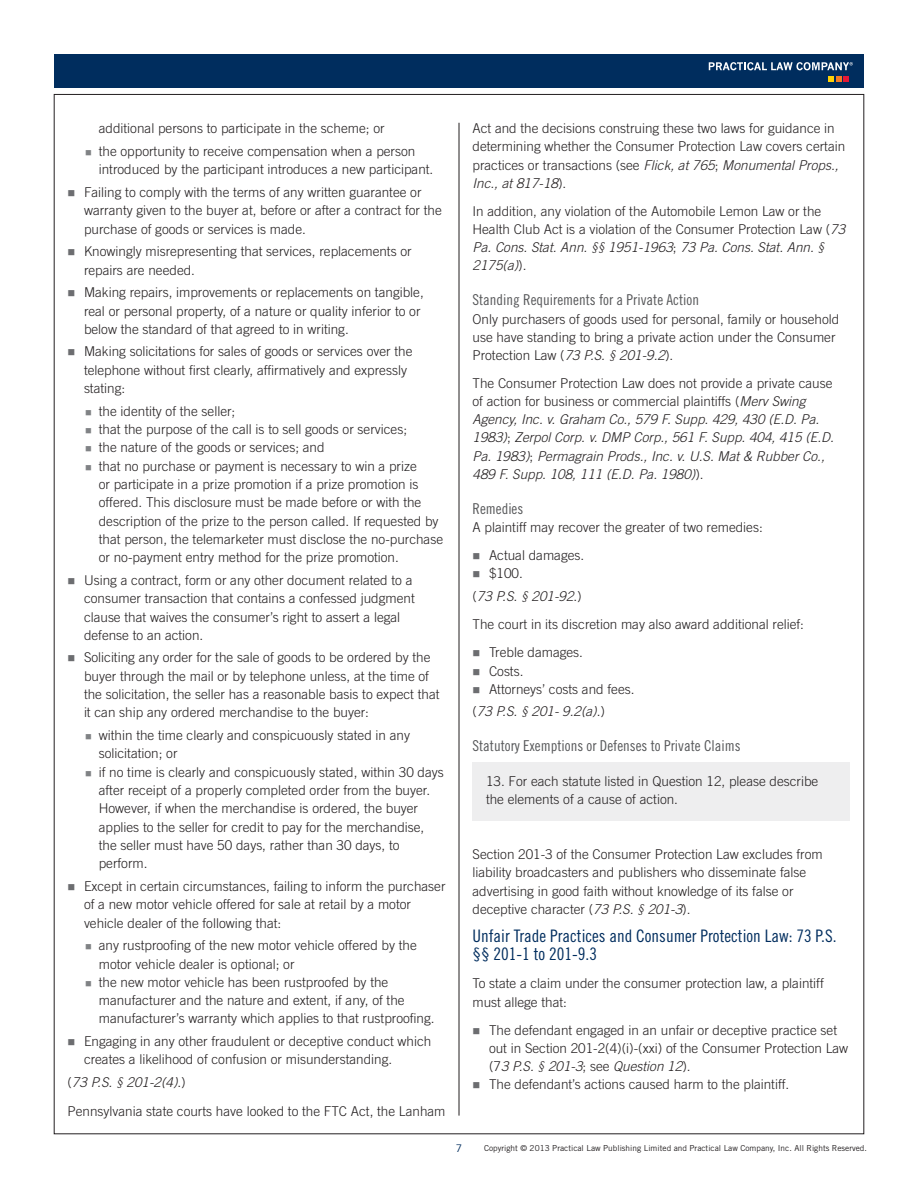
<style>
.page{position:relative;width:918px;height:1188px;background:#fff}
.page>*{position:absolute;margin:0;border:0;box-sizing:border-box;transform-origin:0 0}
.PLC_Text{font:17.25px/18.1px "Trade Gothic Cond Eighteen";color:#002d5e}
.PLC_Subhead_Level_3{font:15px "Trade Gothic Cond Eighteen";color:#57585a}
.PLC_Text-2{font:300 13.5px/18.3px "Trade Gothic";color:#231f20}
.PLC_Text-3{font:italic 300 13.5px/18.1px "Trade Gothic";color:#231f20}
.Bullets_LAST{font:300 13.5px/18px "Trade Gothic";color:#231f20}
.t1{font:10.5px "Trade Gothic";color:#002d5e}
.t2{font:8.25px "Trade Gothic";color:#231f20}
.s1{font-style:normal}
.s2{font-style:italic}
</style>
<div class="page">
<div style="left:54px;top:54px;width:810px;height:34px;background:#002d5e"></div>
<hr style="left:459px;top:123px;width:1px;height:993px;background:#231f20">
<svg style="left:828px;top:76px;width:21px;height:6px"></svg>
<svg style="left:709px;top:62px;width:144px;height:8px"></svg>
<div style="left:473px;top:762px;width:377px;height:58px;background:#eeeeef"></div>
<p class="PLC_Text-2" style="left:99px;top:119px;width:287px">additional persons to participate in the scheme; or</p>
<p class="PLC_Text-2" style="left:99px;top:142px;width:336px">the opportunity to receive compensation when a person introduced by the participant introduces a new participant.</p>
<p class="PLC_Text-2" style="left:84px;top:183px;width:359px">Failing to comply with the terms of any written guarantee or warranty given to the buyer at, before or after a contract for the purchase of goods or services is made.</p>
<p class="PLC_Text-2" style="left:84px;top:242px;width:329px">Knowingly misrepresenting that services, replacements or repairs are needed.</p>
<p class="PLC_Text-2" style="left:84px;top:283px;width:341px">Making repairs, improvements or replacements on tangible, real or personal property, of a nature or quality inferior to or below the standard of that agreed to in writing.</p>
<p class="PLC_Text-2" style="left:84px;top:342px;width:330px">Making solicitations for sales of goods or services over the telephone without first clearly, affirmatively and expressly stating:</p>
<p class="PLC_Text-2" style="left:99px;top:402px;width:138px">the identity of the seller;</p>
<p class="PLC_Text-2" style="left:99px;top:420px;width:310px">that the purpose of the call is to sell goods or services;</p>
<p class="PLC_Text-2" style="left:99px;top:438px;width:227px">the nature of the goods or services; and</p>
<p class="PLC_Text-2" style="left:99px;top:457px;width:346px">that no purchase or payment is necessary to win a prize<br>or participate in a prize promotion if a prize promotion is offered. This disclosure must be made before or with the description of the prize to the person called. If requested by that person, the telemarketer must disclose the no-purchase or no-payment entry method for the prize promotion.</p>
<p class="PLC_Text-2" style="left:84px;top:571px;width:332px">Using a contract, form or any other document related to a consumer transaction that contains a confessed judgment clause that waives the consumer’s right to assert a legal defense to an action.</p>
<p class="PLC_Text-2" style="left:84px;top:648px;width:357px">Soliciting any order for the sale of goods to be ordered by the buyer through the mail or by telephone unless, at the time of the solicitation, the seller has a reasonable basis to expect that it can ship any ordered merchandise to the buyer:</p>
<p class="PLC_Text-2" style="left:99px;top:726px;width:313px">within the time clearly and conspicuously stated in any solicitation; or</p>
<p class="PLC_Text-2" style="left:99px;top:763px;width:347px">if no time is clearly and conspicuously stated, within 30 days after receipt of a properly completed order from the buyer.<br>However, if when the merchandise is ordered, the buyer applies to the seller for credit to pay for the merchandise, the seller must have 50 days, rather than 30 days, to perform.</p>
<p class="PLC_Text-2" style="left:84px;top:877px;width:363px">Except in certain circumstances, failing to inform the purchaser of a new motor vehicle offered for sale at retail by a motor vehicle dealer of the following that:</p>
<p class="PLC_Text-2" style="left:99px;top:936px;width:320px">any rustproofing of the new motor vehicle offered by the motor vehicle dealer is optional; or</p>
<p class="PLC_Text-2" style="left:99px;top:973px;width:337px">the new motor vehicle has been rustproofed by the manufacturer and the nature and extent, if any, of the manufacturer’s warranty which applies to that rustproofing.</p>
<p class="PLC_Text-2" style="left:84px;top:1032px;width:349px">Engaging in any other fraudulent or deceptive conduct which creates a likelihood of confusion or misunderstanding.</p>
<p class="PLC_Text-3" style="left:68px;top:1073px;width:120px"><span class="s1">(</span>73 P.S. § 201-2(4)<span class="s1">.)</span></p>
<p class="PLC_Text-2" style="left:68px;top:1101px;width:380px">Pennsylvania state courts have looked to the FTC Act, the Lanham</p>
<p class="PLC_Text-2" style="left:472px;top:119px;width:374px">Act and the decisions construing these two laws for guidance in determining whether the Consumer Protection Law covers certain practices or transactions (see <span class="s2">Flick, at 765</span>; <span class="s2">Monumental Props., Inc., at 817-18</span>).</p>
<p class="PLC_Text-2" style="left:472px;top:202px;width:374px">In addition, any violation of the Automobile Lemon Law or the Health Club Act is a violation of the Consumer Protection Law (<span class="s2">73<br>Pa. Cons. Stat. Ann. §§ 1951-1963</span>; <span class="s2">73 Pa. Cons. Stat. Ann. § 2175(a)</span>).</p>
<p class="PLC_Subhead_Level_3" style="left:472px;top:291px;width:228px">Standing Requirements for a Private Action</p>
<p class="PLC_Text-2" style="left:472px;top:310px;width:368px">Only purchasers of goods used for personal, family or household use have standing to bring a private action under the Consumer<br>Protection Law (<span class="s2">73 P.S. § 201-9.2</span>).</p>
<p class="PLC_Text-3" style="left:472px;top:374px;width:363px"><span class="s1">The Consumer Protection Law does not provide a private cause of action for business or commercial plaintiffs (</span>Merv Swing Agency, Inc. v. Graham Co., 579 F. Supp. 429, 430 (E.D. Pa.<br>1983)<span class="s1">;</span> Zerpol Corp. v. DMP Corp., 561 F. Supp. 404, 415 (E.D.<br>Pa. 1983)<span class="s1">;</span> Permagrain Prods., Inc. v. U.S. Mat &amp; Rubber Co., 489 F. Supp. 108, 111 (E.D. Pa. 1980)<span class="s1">).</span></p>
<p class="PLC_Subhead_Level_3" style="left:472px;top:500px;width:52px">Remedies</p>
<p class="PLC_Text-2" style="left:472px;top:518px;width:292px">A plaintiff may recover the greater of two remedies:</p>
<p class="PLC_Text-2" style="left:489px;top:546px;width:97px">Actual damages.</p>
<p class="PLC_Text-2" style="left:489px;top:564px;width:35px">$100.</p>
<p class="PLC_Text-3" style="left:472px;top:587px;width:111px"><span class="s1">(</span>73 P.S. § 201-92<span class="s1">.)</span></p>
<p class="PLC_Text-2" style="left:472px;top:615px;width:333px">The court in its discretion may also award additional relief:</p>
<p class="PLC_Text-2" style="left:489px;top:643px;width:96px">Treble damages.</p>
<p class="PLC_Text-2" style="left:489px;top:661px;width:36px">Costs.</p>
<p class="PLC_Text-2" style="left:489px;top:680px;width:147px">Attorneys’ costs and fees.</p>
<p class="PLC_Text-3" style="left:472px;top:702px;width:134px"><span class="s1">(</span>73 P.S. § 201- 9.2(a)<span class="s1">.)</span></p>
<p class="PLC_Subhead_Level_3" style="left:472px;top:737px;width:270px">Statutory Exemptions or Defenses to Private Claims</p>
<p class="Bullets_LAST" style="left:486px;top:772px;width:334px">13. For each statute listed in Question 12, please describe the elements of a cause of action.</p>
<p class="PLC_Text-2" style="left:472px;top:845px;width:352px">Section 201-3 of the Consumer Protection Law excludes from liability broadcasters and publishers who disseminate false advertising in good faith without knowledge of its false or deceptive character (<span class="s2">73 P.S. § 201-3</span>).</p>
<p class="PLC_Text" style="left:472px;top:927px;width:366px">Unfair Trade Practices and Consumer Protection Law: 73 P.S. §§ 201-1 to 201-9.3</p>
<p class="PLC_Text-2" style="left:472px;top:974px;width:353px">To state a claim under the consumer protection law, a plaintiff must allege that:</p>
<p class="PLC_Text-2" style="left:489px;top:1021px;width:361px">The defendant engaged in an unfair or deceptive practice set out in Section 201-2(4)(i)-(xxi) of the Consumer Protection Law (7<span class="s2">3 P.S. § 201-3</span>; see <span class="s2">Question 12</span>).</p>
<p class="PLC_Text-2" style="left:489px;top:1075px;width:302px">The defendant’s actions caused harm to the plaintiff.</p>
<p class="t1" style="left:456px;top:1141px;width:8px">7</p>
<p class="t2" style="left:484px;top:1143px;width:384px">Copyright © 2013 Practical Law Publishing Limited and Practical Law Company, Inc. All Rights Reserved.</p>
</div>
